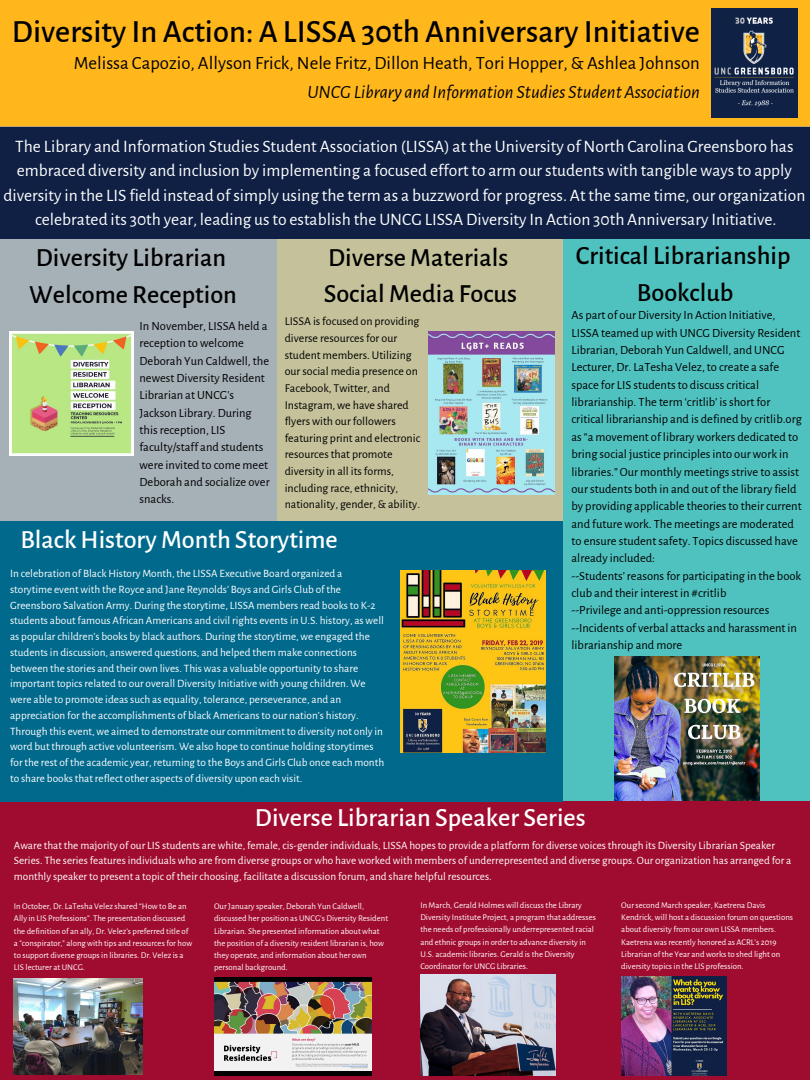
<style>
.page{position:relative;width:810px;height:1080px;background:#fff}
.page>*{position:absolute;margin:0;border:0;box-sizing:border-box;transform-origin:0 0}
.t1{font:500 32.5px "Alegreya Sans";color:#000}
.t2{font:500 26.25px/36.6px "Alegreya Sans";color:#000}
.t3{font:500 26.25px "Alegreya Sans";color:#fff}
.t4{font:18.75px "Alegreya Sans";color:#000}
.t5{font:italic 18.75px "Alegreya Sans";color:#000}
.t6{font:17.5px/24.4px "Alegreya Sans";color:#fff;text-align:center}
.t7{font:12.5px/17.4px "Alegreya Sans";color:#000}
.t8{font:11.94px/16.6px "Alegreya Sans";color:#000}
.t9{font:11.25px/15.8px "Alegreya Sans";color:#fff}
.t10{font:8.75px/12.2px "Alegreya Sans";color:#fff}
</style>
<div class="page">
<div style="left:0;top:0;width:810px;height:127px;background:#ffb71b"></div>
<img style="left:711px;top:9px;width:86px;height:109px">
<div style="left:0;top:127px;width:810px;height:113px;background:#0f2044"></div>
<div style="left:563px;top:239px;width:247px;height:563px;background:#4fc2bf"></div>
<div style="left:0;top:240px;width:279px;height:282px;background:#a6b0b7"></div>
<div style="left:0;top:801px;width:810px;height:279px;background:#a00c30"></div>
<img style="left:615px;top:657px;width:144px;height:144px">
<div style="left:278px;top:239px;width:285px;height:282px;background:#c5c29b"></div>
<img style="left:428px;top:332px;width:126px;height:163px">
<div style="left:0;top:521px;width:563px;height:280px;background:#00698c"></div>
<img style="left:400px;top:571px;width:145px;height:181px">
<img style="left:9px;top:332px;width:124px;height:123px">
<img style="left:14px;top:978px;width:128px;height:97px">
<img style="left:420px;top:974px;width:135px;height:101px">
<img style="left:214px;top:977px;width:157px;height:98px">
<img style="left:621px;top:976px;width:105px;height:99px">
<h1 class="t1" style="left:12px;top:13px;width:689px">Diversity In Action: A LISSA 30th Anniversary Initiative</h1>
<h3 class="t4" style="left:74px;top:52px;width:628px">Melissa Capozio, Allyson Frick, Nele Fritz, Dillon Heath, Tori Hopper, &amp; Ashlea Johnson</h3>
<h3 class="t5" style="left:307px;top:81px;width:394px">UNCG Library and Information Studies Student Association</h3>
<p class="t6" style="left:3px;top:134px;width:803px">The Library and Information Studies Student Association (LISSA) at the University of North Carolina Greensboro has embraced diversity and inclusion by implementing a focused effort to arm our students with tangible ways to apply diversity in the LIS field instead of simply using the term as a buzzword for progress. At the same time, our organization celebrated its 30th year, leading us to establish the UNCG LISSA Diversity In Action 30th Anniversary Initiative.</p>
<h2 class="t2" style="left:324px;top:240px;width:195px">Diverse Materials<br>Social Media Focus</h2>
<p class="t8" style="left:285px;top:313px;width:137px">LISSA is focused on providing diverse resources for our student members. Utilizing our social media presence on<br>Facebook, Twitter, and<br>Instagram, we have shared flyers with our followers featuring print and electronic resources that promote diversity in all its forms, including race, ethnicity, nationality, gender, &amp; ability.</p>
<h2 class="t3" style="left:20px;top:524px;width:319px">Black History Month Storytime</h2>
<p class="t9" style="left:10px;top:566px;width:376px">In celebration of Black History Month, the LISSA Executive Board organized a storytime event with the Royce and Jane Reynolds’ Boys and Girls Club of the Greensboro Salvation Army. During the storytime, LISSA members read books to K-2 students about famous African Americans and civil rights events in U.S. history, as well as popular children’s books by black authors. During the storytime, we engaged the students in discussion, answered questions, and helped them make connections between the stories and their own lives. This was a valuable opportunity to share important topics related to our overall Diversity Initiative with young children. We were able to promote ideas such as equality, tolerance, perseverance, and an appreciation for the accomplishments of black Americans to our nation’s history.<br>Through this event, we aimed to demonstrate our commitment to diversity not only in word but through active volunteerism. We also hope to continue holding storytimes for the rest of the academic year, returning to the Boys and Girls Club once each month to share books that reflect other aspects of diversity upon each visit.</p>
<h2 class="t2" style="left:29px;top:240px;width:209px">Diversity Librarian<br>Welcome Reception</h2>
<p class="t7" style="left:140px;top:318px;width:132px">In November, LISSA held a reception to welcome<br>Deborah Yun Caldwell, the newest Diversity Resident<br>Librarian at UNCG's<br>Jackson Library. During this reception, LIS faculty/staff and students were invited to come meet<br>Deborah and socialize over snacks.</p>
<h2 class="t2" style="left:576px;top:238px;width:216px;text-align:center">Critical Librarianship<br>Bookclub</h2>
<p class="t7" style="left:572px;top:307px;width:232px">As part of our Diversity In Action Initiative, LISSA teamed up with UNCG Diversity Resident Librarian, Deborah Yun Caldwell, and UNCG Lecturer, Dr. LaTesha Velez, to create a safe space for LIS students to discuss critical librarianship. The term ‘critlib’ is short for critical librarianship and is defined by critlib.org as “a movement of library workers dedicated to bring social justice principles into our work in libraries.” Our monthly meetings strive to assist our students both in and out of the library field by providing applicable theories to their current and future work. The meetings are moderated to ensure student safety. Topics discussed have already included:<br>--Students’ reasons for participating in the book club and their interest in #critlib<br>--Privilege and anti-oppression resources --Incidents of verbal attacks and harassment in librarianship and more</p>
<h2 class="t3" style="left:255px;top:802px;width:332px">Diverse Librarian Speaker Series</h2>
<p class="t9" style="left:14px;top:838px;width:779px;line-height:15.5px">Aware that the majority of our LIS students are white, female, cis-gender individuals, LISSA hopes to provide a platform for diverse voices through its Diversity Librarian Speaker<br>Series. The series features individuals who are from diverse groups or who have worked with members of underrepresented and diverse groups. Our organization has arranged for a monthly speaker to present a topic of their choosing, facilitate a discussion forum, and share helpful resources.</p>
<p class="t10" style="left:14px;top:900px;width:180px">In October, Dr. LaTesha Velez shared “How to Be an Ally in LIS Professions”. The presentation discussed the definition of an ally, Dr. Velez’s preferred title of a "conspirator," along with tips and resources for how to support diverse groups in libraries. Dr. Velez is a LIS lecturer at UNCG.</p>
<p class="t10" style="left:214px;top:900px;width:176px">Our January speaker, Deborah Yun Caldwell, discussed her position as UNCG’s Diversity Resident Librarian. She presented information about what the position of a diversity resident librarian is, how they operate, and information about her own personal background.</p>
<p class="t10" style="left:420px;top:899px;width:177px">In March, Gerald Holmes will discuss the Library Diversity Institute Project, a program that addresses the needs of professionally underrepresented racial and ethnic groups in order to advance diversity in U.S. academic libraries. Gerald is the Diversity Coordinator for UNCG Libraries.</p>
<p class="t10" style="left:621px;top:899px;width:173px">Our second March speaker, Kaetrena Davis Kendrick, will host a discussion forum on questions about diversity from our own LISSA members.<br>Kaetrena was recently honored as ACRL’s 2019<br>Librarian of the Year and works to shed light on diversity topics in the LIS profession.</p>
</div>
